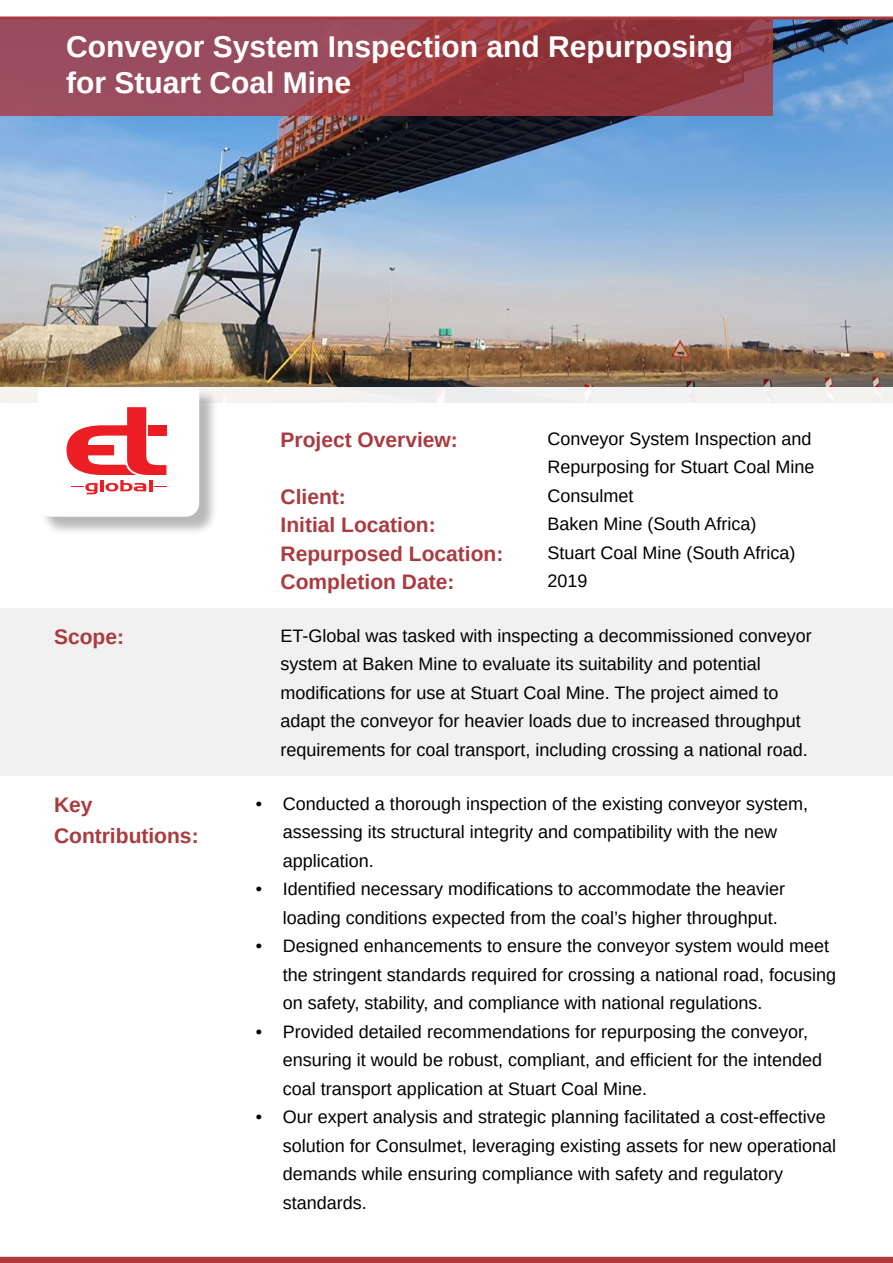
<style>
.page{position:relative;width:893px;height:1263px;background:#fff}
.page>*{position:absolute;margin:0;border:0;box-sizing:border-box;transform-origin:0 0}
.t1{font:700 30px/36px "Arimo";color:#fff}
.t2{font:700 21px/28.5px "Arimo";color:#ab3a3f}
.t3{font:18px/28.5px "Arimo";color:#000}
</style>
<div class="page">
<div style="left:0;top:608px;width:893px;height:168px;background:#f1f1f2"></div>
<img style="left:0;top:20px;width:893px;height:367px">
<div style="left:0;top:387px;width:893px;height:16px;background:#f3f2f1"></div>
<svg style="left:0;top:20px;width:773px;height:95px;background:#96414c"></svg>
<div style="left:39px;top:389px;width:179px;height:147px;background:#000;opacity:.28"></div>
<svg style="left:38px;top:388px;width:161px;height:129px"></svg>
<hr style="left:0;top:17px;width:893px;height:3px;background:#ab3a3f">
<div style="left:0;top:1257px;width:893px;height:6px;background:#ab3a3f"></div>
<h1 class="t1" style="left:66px;top:29px;width:668px">Conveyor System Inspection and Repurposing for Stuart Coal Mine</h1>
<p class="t2" style="left:54px;top:623px;width:72px">Scope:</p>
<p class="t2" style="left:54px;top:789px;width:146px;line-height:31.5px">Key<br>Contributions:</p>
<p class="t2" style="left:281px;top:426px;width:179px">Project Overview:</p>
<p class="t2" style="left:281px;top:483px;width:224px">Client:<br>Initial Location:<br>Repurposed Location:<br>Completion Date:</p>
<p class="t3" style="left:547px;top:424px;width:269px">Conveyor System Inspection and<br>Repurposing for Stuart Coal Mine<br>Consulmet<br>Baken Mine (South Africa)<br>Stuart Coal Mine (South Africa)<br>2019</p>
<p class="t3" style="left:281px;top:621px;width:533px">ET-Global was tasked with inspecting a decommissioned conveyor system at Baken Mine to evaluate its suitability and potential modifications for use at Stuart Coal Mine. The project aimed to adapt the conveyor for heavier loads due to increased throughput requirements for coal transport, including crossing a national road.</p>
<p class="t3" style="left:283px;top:789px;width:527px;text-indent:-27px">• Conducted a thorough inspection of the existing conveyor system, assessing its structural integrity and compatibility with the new application.</p>
<p class="t3" style="left:283px;top:875px;width:504px;text-indent:-27px">• Identified necessary modifications to accommodate the heavier loading conditions expected from the coal’s higher throughput.</p>
<p class="t3" style="left:283px;top:932px;width:555px;text-indent:-27px">• Designed enhancements to ensure the conveyor system would meet the stringent standards required for crossing a national road, focusing on safety, stability, and compliance with national regulations.</p>
<p class="t3" style="left:283px;top:1017px;width:541px;text-indent:-27px">• Provided detailed recommendations for repurposing the conveyor, ensuring it would be robust, compliant, and efficient for the intended coal transport application at Stuart Coal Mine.</p>
<p class="t3" style="left:283px;top:1103px;width:555px;text-indent:-27px">• Our expert analysis and strategic planning facilitated a cost-effective solution for Consulmet, leveraging existing assets for new operational demands while ensuring compliance with safety and regulatory standards.</p>
</div>
